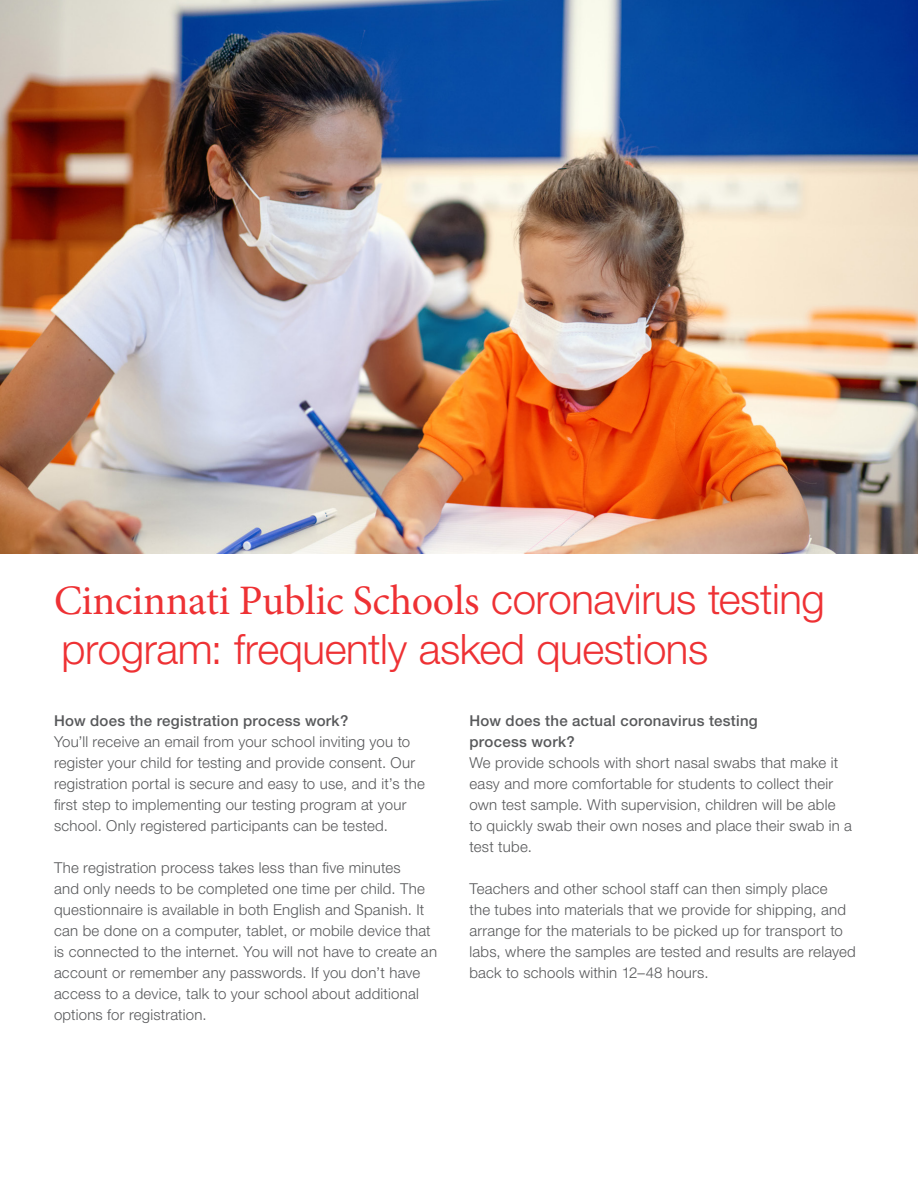
<style>
.page{position:relative;width:918px;height:1188px;background:#fff}
.page>*{position:absolute;margin:0;border:0;box-sizing:border-box;transform-origin:0 0}
.t1{font:42px "Minion Pro";letter-spacing:-.01em;color:#ee3134}
.t2{font:300 42px "Helvetica Neue LTW1 G";letter-spacing:-.01em;color:#ee3134}
.t3{font:300 15px/21px "Helvetica Neue LTW1 G";letter-spacing:.015em;color:#58595b}
.t4{font:500 15px/21px "Helvetica Neue LTW1 G";letter-spacing:.02em;color:#58595b}
.s1{font-family:"Helvetica Neue LTW1 G";font-weight:300}
</style>
<div class="page">
<img style="left:0;top:0;width:918px;height:554px">
<h1 class="t1" style="left:54px;top:572px;width:772px">Cincinnati Public Schools <span class="s1">coronavirus testing</span></h1>
<h1 class="t2" style="left:61px;top:623px;width:648px">program: frequently asked questions</h1>
<p class="t4" style="left:54px;top:710px;width:296px">How does the registration process work?</p>
<p class="t3" style="left:54px;top:731px;width:372px">You’ll receive an email from your school inviting you to register your child for testing and provide consent. Our registration portal is secure and easy to use, and it’s the first step to implementing our testing program at your school. Only registered participants can be tested.</p>
<p class="t3" style="left:54px;top:857px;width:385px">The registration process takes less than five minutes<br>and only needs to be completed one time per child. The questionnaire is available in both English and Spanish. It can be done on a computer, tablet, or mobile device that is connected to the internet. You will not have to create an account or remember any passwords. If you don’t have access to a device, talk to your school about additional options for registration.</p>
<p class="t4" style="left:470px;top:710px;width:290px">How does the actual coronavirus testing process work?</p>
<p class="t3" style="left:470px;top:752px;width:384px">We provide schools with short nasal swabs that make it easy and more comfortable for students to collect their own test sample. With supervision, children will be able<br>to quickly swab their own noses and place their swab in a test tube.</p>
<p class="t3" style="left:470px;top:878px;width:388px">Teachers and other school staff can then simply place<br>the tubes into materials that we provide for shipping, and arrange for the materials to be picked up for transport to labs, where the samples are tested and results are relayed back to schools within 12–48 hours.</p>
</div>
